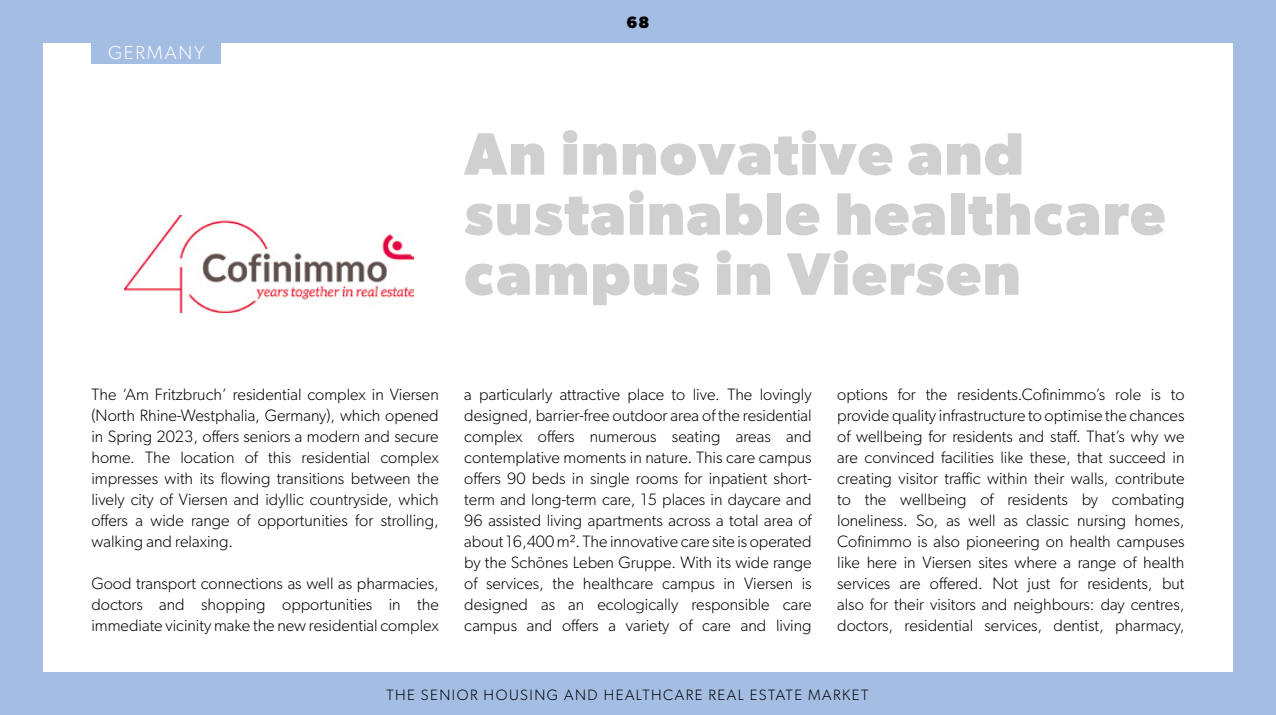
<style>
.page{position:relative;width:1276px;height:715px;background:#fff}
.page>*{position:absolute;margin:0;border:0;box-sizing:border-box;transform-origin:0 0}
.t1{font:700 60px/60px "Gibson";letter-spacing:.025em;color:#d0d0d0}
.t2{font:300 18.9px "Gibson";letter-spacing:.1em;color:#fff}
.t3{font:300 16.5px/21px "Gibson";color:#000;text-align:justify}
.t4{font:700 16.5px "Gibson";color:#000}
.t5{font:300 15px "Gibson";letter-spacing:.1em;color:#000}
</style>
<div class="page">
<div style="left:91px;top:40px;width:130px;height:24px;background:#a4bde3"></div>
<img style="left:124px;top:215px;width:289px;height:97px">
<div style="left:1233px;top:0;width:43px;height:714px;background:#a4bde3"></div>
<div style="left:0;top:672px;width:1276px;height:42px;background:#a4bde3"></div>
<div style="left:0;top:0;width:1276px;height:43px;background:#a4bde3"></div>
<div style="left:0;top:0;width:43px;height:714px;background:#a4bde3"></div>
<p class="t2" style="left:108px;top:41px;width:98px">GERMANY</p>
<p class="t4" style="left:626px;top:12px;width:25px">68</p>
<h1 class="t1" style="left:464px;top:122px;width:702px">An innovative and sustainable healthcare campus in Viersen</h1>
<p class="t3" style="left:91px;top:383px;width:349px">The ‘Am Fritzbruch’ residential complex in Viersen (North Rhine-Westphalia, Germany), which opened in Spring 2023, offers seniors a modern and secure home. The location of this residential complex impresses with its flowing transitions between the lively city of Viersen and idyllic countryside, which offers a wide range of opportunities for strolling, walking and relaxing.</p>
<p class="t3" style="left:91px;top:572px;width:349px">Good transport connections as well as pharmacies, doctors and shopping opportunities in the immediate vicinity make the new residential complex</p>
<p class="t3" style="left:464px;top:383px;width:349px">a particularly attractive place to live. The lovingly designed, barrier-free outdoor area of the residential complex offers numerous seating areas and contemplative moments in nature. This care campus offers 90 beds in single rooms for inpatient short&shy;term and long-term care, 15 places in daycare and 96 assisted living apartments across a total area of about 16,400 m². The innovative care site is operated by the Schönes Leben Gruppe. With its wide range of services, the healthcare campus in Viersen is designed as an ecologically responsible care campus and offers a variety of care and living</p>
<p class="t3" style="left:837px;top:383px;width:349px">options for the residents.Cofinimmo’s role is to provide quality infrastructure to optimise the chances of wellbeing for residents and staff. That’s why we are convinced facilities like these, that succeed in creating visitor traffic within their walls, contribute to the wellbeing of residents by combating loneliness. So, as well as classic nursing homes, Cofinimmo is also pioneering on health campuses like here in Viersen sites where a range of health services are offered. Not just for residents, but also for their visitors and neighbours: day centres, doctors, residential services, dentist, pharmacy,</p>
<p class="t5" style="left:386px;top:685px;width:483px">THE SENIOR HOUSING AND HEALTHCARE REAL ESTATE MARKET</p>
</div>
